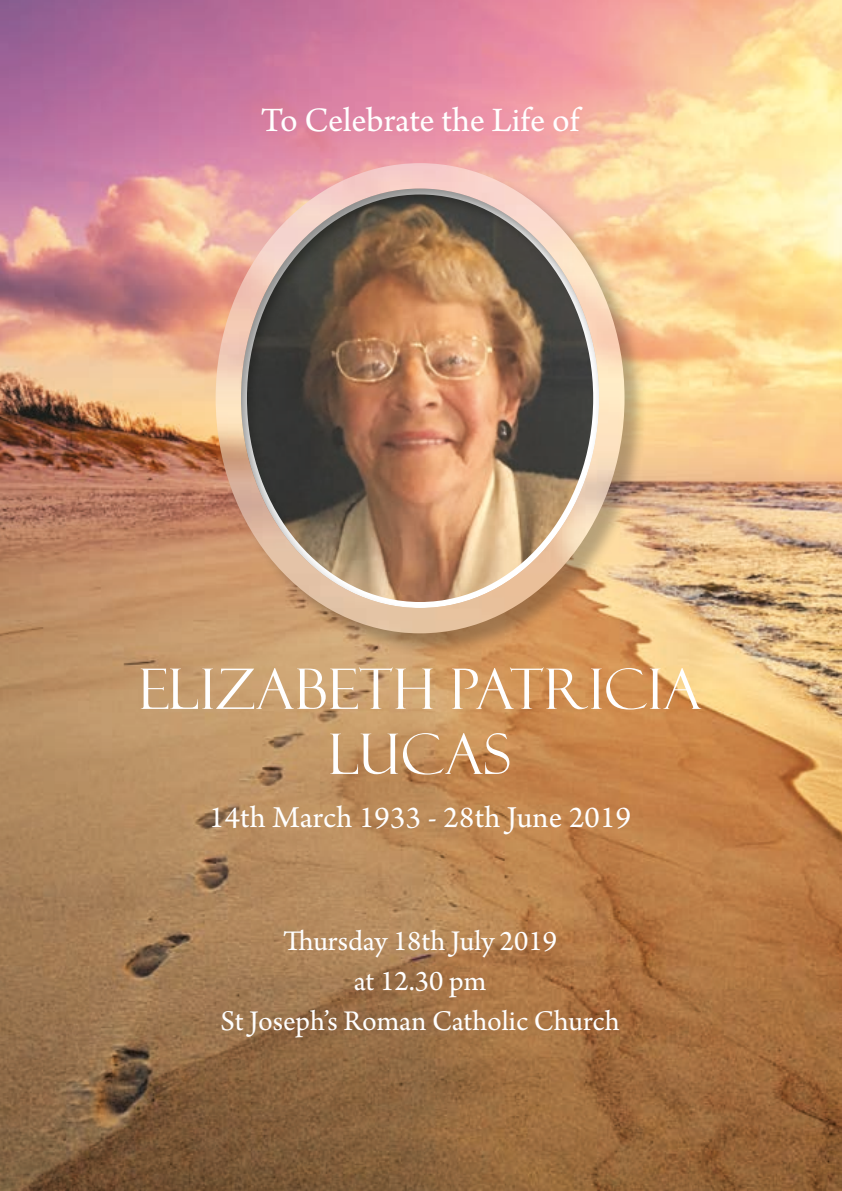
<style>
.page{position:relative;width:842px;height:1191px;background:#fff}
.page>*{position:absolute;margin:0;border:0;box-sizing:border-box;transform-origin:0 0}
.t1{font:56px/65px "Felix Titling";letter-spacing:.01em;color:#fff;text-align:center}
.t2{font:36px "Arno Pro";color:#fff}
.t3{font:32px "Arno Pro";letter-spacing:.01em;color:#fff}
.t4{font:30px/40px "Arno Pro";color:#fff;text-align:center}
</style>
<div class="page">
<img style="left:0;top:0;width:842px;height:1191px">
<div style="left:216px;top:164px;width:431px;height:492px;background:#1d1d1b;opacity:.3"></div>
<img style="left:216px;top:163px;width:408px;height:470px">
<div style="left:222px;top:175px;width:394px;height:436px;background:#1d1d1b;opacity:.5"></div>
<p class="t2" style="left:261px;top:100px;width:320px">To Celebrate the Life of</p>
<h1 class="t1" style="left:139px;top:657px;width:564px">ELIZABETH PATRICIA<br>LUCAS</h1>
<p class="t3" style="left:209px;top:799px;width:423px">14th March 1933 - 28th June 2019</p>
<p class="t4" style="left:221px;top:922px;width:400px">Thursday 18th July 2019<br>at 12.30 pm<br>St Joseph’s Roman Catholic Church</p>
</div>
